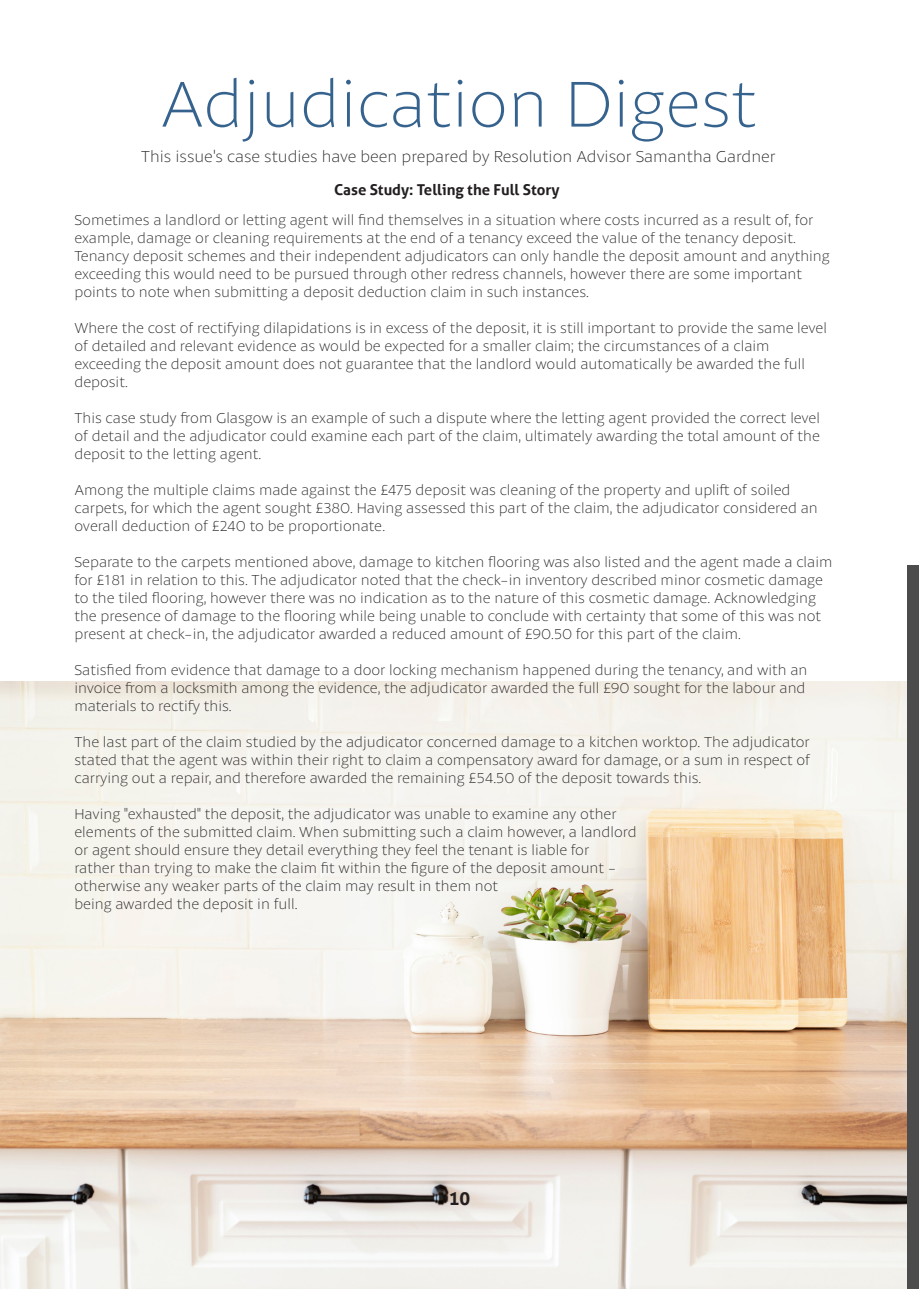
<style>
.page{position:relative;width:919px;height:1289px;background:#fff}
.page>*{position:absolute;margin:0;border:0;box-sizing:border-box;transform-origin:0 0}
.t1{font:100 67.5px "Petala Pro";color:#36638e}
.t2{font:700 18px "Aller";color:#231f20}
.t3{font:100 16.5px "Petala Pro";color:#231f20}
.t4{font:100 15px/18px "Petala Pro";color:#231f20}
.t5{font:700 15px "Aller";color:#231f20}
</style>
<div class="page">
<img style="left:0;top:682px;width:906px;height:606px">
<div style="left:907px;top:566px;width:11px;height:722px;background:#4d4c4c"></div>
<p class="t1" style="left:160px;top:62px;width:598px">Adjudication Digest</p>
<p class="t3" style="left:141px;top:147px;width:635px">This issue's case studies have been prepared by Resolution Advisor Samantha Gardner</p>
<p class="t5" style="left:334px;top:181px;width:227px">Case Study: Telling the Full Story</p>
<p class="t4" style="left:74px;top:211px;width:740px">Sometimes a landlord or letting agent will find themselves in a situation where costs incurred as a result of, for example, damage or cleaning requirements at the end of a tenancy exceed the value of the tenancy deposit.</p>
<p class="t4" style="left:74px;top:247px;width:756px">Tenancy deposit schemes and their independent adjudicators can only handle the deposit amount and anything exceeding this would need to be pursued through other redress channels, however there are some important points to note when submitting a deposit deduction claim in such instances.</p>
<p class="t4" style="left:74px;top:319px;width:754px">Where the cost of rectifying dilapidations is in excess of the deposit, it is still important to provide the same level of detailed and relevant evidence as would be expected for a smaller claim; the circumstances of a claim</p>
<p class="t4" style="left:74px;top:355px;width:732px">exceeding the deposit amount does not guarantee that the landlord would automatically be awarded the full deposit.</p>
<p class="t4" style="left:74px;top:409px;width:747px;text-align:justify">This case study from Glasgow is an example of such a dispute where the letting agent provided the correct level of detail and the adjudicator could examine each part of the claim, ultimately awarding the total amount of the deposit to the letting agent.</p>
<p class="t4" style="left:74px;top:481px;width:744px">Among the multiple claims made against the £475 deposit was cleaning of the property and uplift of soiled carpets, for which the agent sought £380. Having assessed this part of the claim, the adjudicator considered an overall deduction of £240 to be proportionate.</p>
<p class="t4" style="left:74px;top:553px;width:759px">Separate to the carpets mentioned above, damage to kitchen flooring was also listed and the agent made a claim for £181 in relation to this. The adjudicator noted that the check-in inventory described minor cosmetic damage to the tiled flooring, however there was no indication as to the nature of this cosmetic damage. Acknowledging the presence of damage to the flooring while being unable to conclude with certainty that some of this was not present at check-in, the adjudicator awarded a reduced amount of £90.50 for this part of the claim.</p>
<p class="t4" style="left:74px;top:661px;width:734px">Satisfied from evidence that damage to a door locking mechanism happened during the tenancy, and with an invoice from a locksmith among the evidence, the adjudicator awarded the full £90 sought for the labour and materials to rectify this.</p>
<p class="t4" style="left:74px;top:733px;width:737px;text-align:justify">The last part of the claim studied by the adjudicator concerned damage to a kitchen worktop. The adjudicator stated that the agent was within their right to claim a compensatory award for damage, or a sum in respect of carrying out a repair, and therefore awarded the remaining £54.50 of the deposit towards this.</p>
<p class="t4" style="left:74px;top:805px;width:543px">Having "exhausted" the deposit, the adjudicator was unable to examine any other</p>
<p class="t4" style="left:74px;top:823px;width:563px">elements of the submitted claim. When submitting such a claim however, a landlord</p>
<p class="t4" style="left:74px;top:841px;width:516px">or agent should ensure they detail everything they feel the tenant is liable for</p>
<p class="t4" style="left:74px;top:859px;width:543px">rather than trying to make the claim fit within the figure of the deposit amount -</p>
<p class="t4" style="left:74px;top:877px;width:425px">otherwise any weaker parts of the claim may result in them not</p>
<p class="t4" style="left:74px;top:895px;width:224px">being awarded the deposit in full.</p>
<p class="t2" style="left:448px;top:1187px;width:23px">10</p>
</div>
